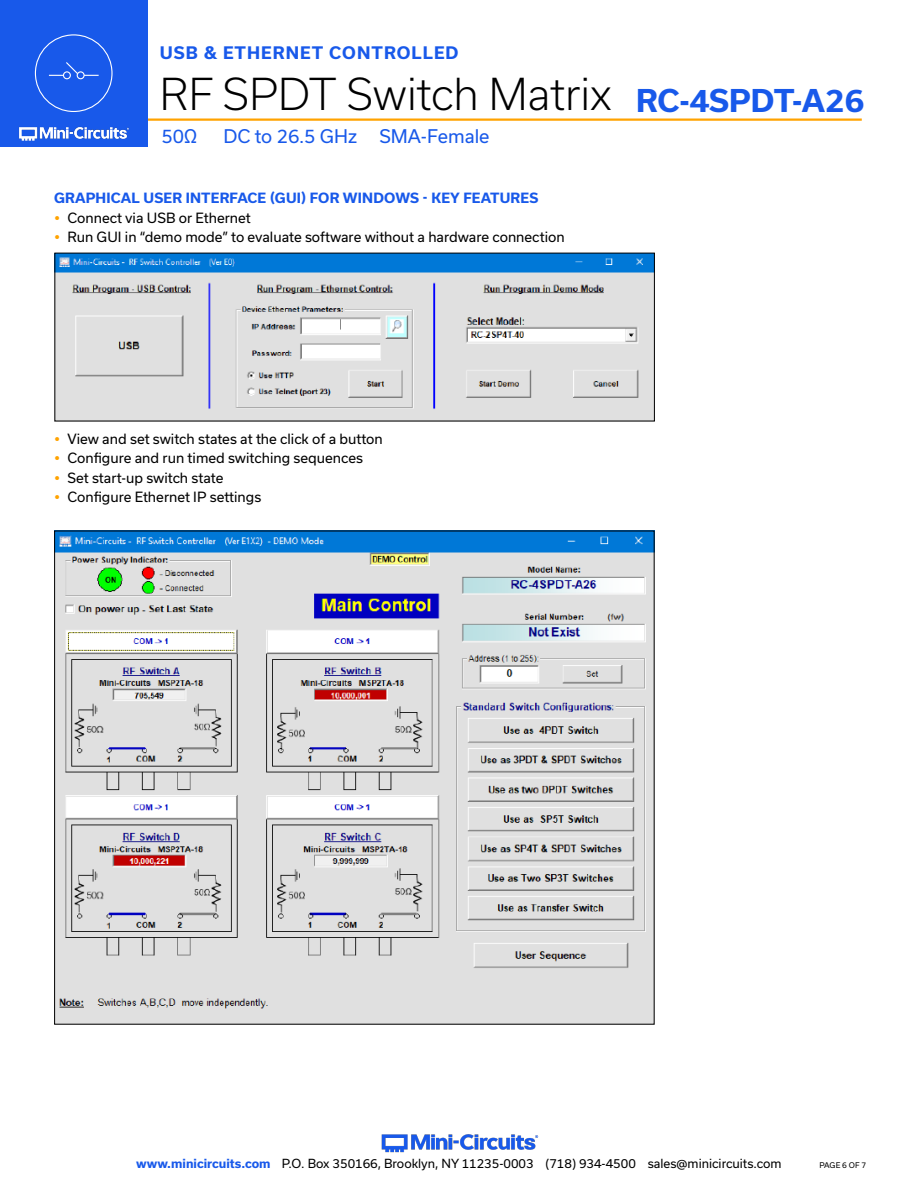
<style>
.page{position:relative;width:918px;height:1188px;background:#fff}
.page>*{position:absolute;margin:0;border:0;box-sizing:border-box;transform-origin:0 0}
.t1{font:300 42px "Usual";color:#000}
.t2{font:700 30px "Usual";color:#1859ea}
.t3{font:18px "Usual";color:#1859ea}
.t4{font:700 16.5px "Usual";letter-spacing:.065em;color:#1859ea}
.t5{font:13.5px "Usual";color:#000}
.Blue_Headers{font:700 13.5px "Usual";letter-spacing:.015em;color:#1859ea}
.t6{font:12px "Usual";color:#000}
.t7{font:7.5px "Usual";color:#000}
.s1{font-weight:700;color:#1859ea}
</style>
<div class="page">
<hr style="left:129px;top:118px;width:733px;height:3px;background:#ffa300">
<div style="left:0;top:0;width:147px;height:147px;background:#1859ea"></div>
<img style="left:19px;top:126px;width:110px;height:15px">
<img style="left:381px;top:1134px;width:158px;height:19px">
<div style="left:35px;top:34px;width:78px;height:78px;border:1px solid #fff;border-radius:50%"></div>
<div style="left:63px;top:71px;width:8px;height:8px;border:1px solid #fff;border-radius:50%"></div>
<div style="left:77px;top:71px;width:8px;height:8px;border:1px solid #fff;border-radius:50%"></div>
<svg style="left:49px;top:62px;width:50px;height:14px"></svg>
<img style="left:57px;top:255px;width:596px;height:164px">
<img style="left:56px;top:533px;width:596px;height:489px">
<p class="t4" style="left:160px;top:43px;width:300px">USB &amp; ETHERNET CONTROLLED</p>
<h1 class="t1" style="left:160px;top:70px;width:453px">RF SPDT Switch Matrix</h1>
<h3 class="t3" style="left:161px;top:126px;width:37px">50Ω</h3>
<h3 class="t3" style="left:223px;top:126px;width:268px">DC to 26.5 GHz SMA-Female</h3>
<p class="Blue_Headers" style="left:54px;top:191px;width:486px">GRAPHICAL USER INTERFACE (GUI) FOR WINDOWS - KEY FEATURES</p>
<p class="t5" style="left:68px;top:210px;width:185px">Connect via USB or Ethernet</p>
<p class="t5" style="left:68px;top:230px;width:499px">Run GUI in “demo mode” to evaluate software without a hardware connection</p>
<h2 class="t2" style="left:636px;top:83px;width:230px">RC-4SPDT-A26</h2>
<p class="t5" style="left:68px;top:431px;width:317px">View and set switch states at the click of a button</p>
<p class="t5" style="left:68px;top:451px;width:297px">Configure and run timed switching sequences</p>
<p class="t5" style="left:68px;top:470px;width:158px">Set start-up switch state</p>
<p class="t5" style="left:68px;top:490px;width:195px">Configure Ethernet IP settings</p>
<p class="t6" style="left:136px;top:1157px;width:647px"><span class="s1">www.minicircuits.com</span> P.O. Box 350166, Brooklyn, NY 11235-0003 (718) 934-4500 sales@minicircuits.com</p>
<p class="t7" style="left:819px;top:1161px;width:48px">PAGE 6 OF 7</p>
</div>
